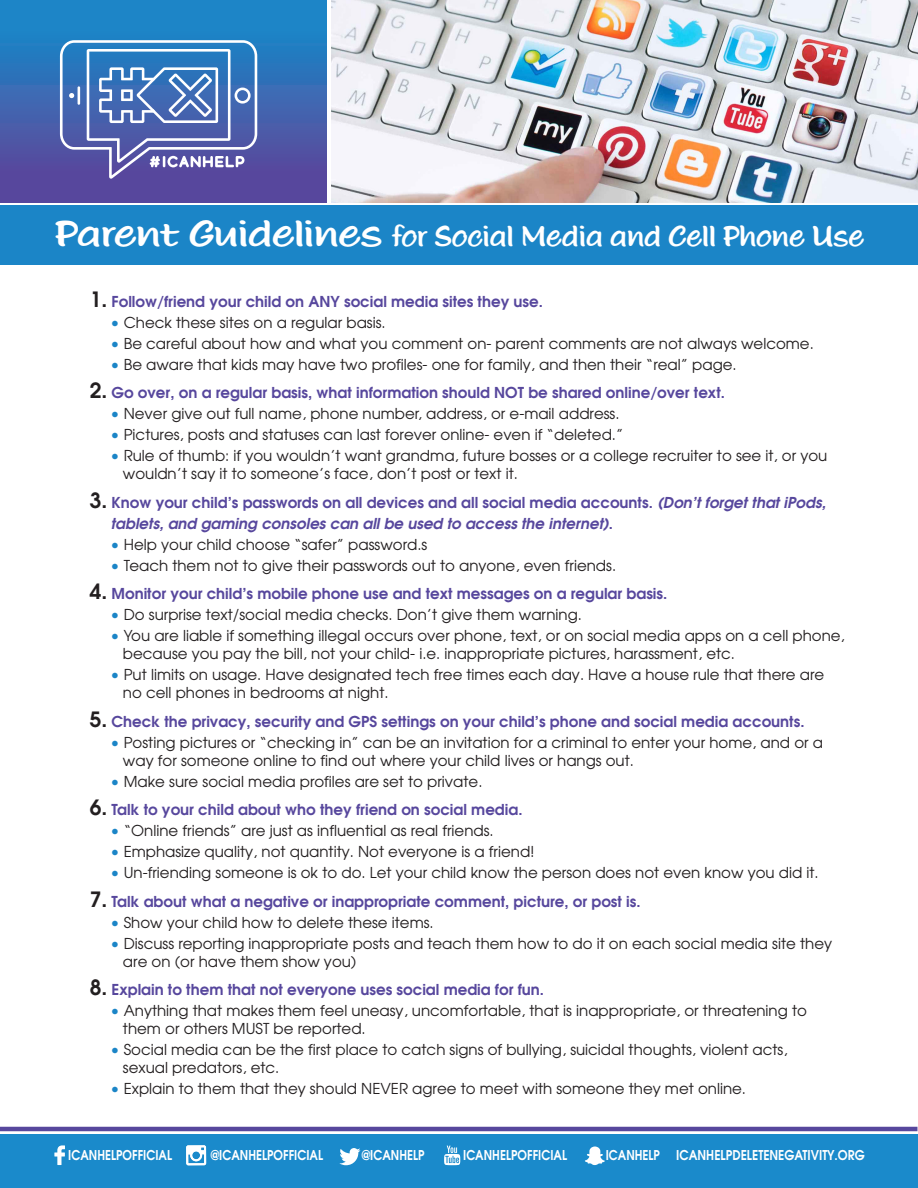
<style>
.page{position:relative;width:918px;height:1188px;background:#fff}
.page>*{position:absolute;margin:0;border:0;box-sizing:border-box;transform-origin:0 0}
.t1{font:28.5px "Morris Freestyle Std";color:#fff;scale:.89 1}
.t2{font:15px/18px "Avant Garde";color:#231f20}
.t3{font:600 15px "Avant Garde";color:#57479d}
.t4{font:italic 600 15px/21px "Avant Garde";color:#57479d}
.t5{font:600 13.5px "Avant Garde";color:#fff;scale:.85 1}
.s1{font-size:36px}
.s2{font-size:21px;color:#231f20}
.s3{color:#1b85c7}
.s4{font-style:normal;font-size:21px;color:#231f20}
.s5{font-style:normal}
</style>
<div class="page">
<div style="left:0;top:1134px;width:918px;height:54px;background:#1a8acb"></div>
<div style="left:0;top:0;width:327px;height:202px;background:linear-gradient(to bottom,#148dcc,#614197)"></div>
<svg style="left:60px;top:40px;width:197px;height:139px;background:#637fbd"></svg>
<div style="left:0;top:206px;width:918px;height:59px;background:#1b85c7"></div>
<svg style="left:54px;top:1145px;width:11px;height:20px"></svg>
<svg style="left:339px;top:1148px;width:22px;height:17px"></svg>
<svg style="left:186px;top:1145px;width:20px;height:20px"></svg>
<svg style="left:444px;top:1146px;width:16px;height:19px"></svg>
<svg style="left:585px;top:1147px;width:20px;height:18px"></svg>
<hr style="left:0;top:1127px;width:917px;height:4px;background:#57479d">
<img style="left:332px;top:0;width:586px;height:202px">
<h1 class="t1" style="left:55px;top:218px;width:911px"><span class="s1">Parent Guidelines</span> for Social Media and Cell Phone Use</h1>
<p class="t3" style="left:90px;top:291px;width:455px"><span class="s2">1.</span> Follow/friend your child on ANY social media sites they use.</p>
<p class="t2" style="left:111px;top:313px;width:277px"><span class="s3">•</span> Check these sites on a regular basis.</p>
<p class="t2" style="left:111px;top:334px;width:705px"><span class="s3">•</span> Be careful about how and what you comment on- parent comments are not always welcome.</p>
<p class="t2" style="left:111px;top:355px;width:628px"><span class="s3">•</span> Be aware that kids may have two profiles- one for family, and then their “real” page.</p>
<p class="t3" style="left:90px;top:383px;width:637px"><span class="s2">2.</span> Go over, on a regular basis, what information should NOT be shared online/over text.</p>
<p class="t2" style="left:111px;top:405px;width:511px"><span class="s3">•</span> Never give out full name, phone number, address, or e-mail address.</p>
<p class="t2" style="left:111px;top:426px;width:514px"><span class="s3">•</span> Pictures, posts and statuses can last forever online- even if “deleted.”</p>
<p class="t2" style="left:123px;top:447px;width:706px;text-indent:-12px"><span class="s3">•</span> Rule of thumb: if you wouldn’t want grandma, future bosses or a college recruiter to see it, or you wouldn’t say it to someone’s face, don’t post or text it.</p>
<p class="t4" style="left:111px;top:491px;width:717px;text-indent:-21px"><span class="s4">3.</span> <span class="s5">Know your child’s passwords on all devices and all social media accounts.</span> (Don’t forget that iPods, tablets, and gaming consoles can all be used to access the internet)<span class="s5">.</span></p>
<p class="t2" style="left:111px;top:535px;width:318px"><span class="s3">•</span> Help your child choose “safer” password.s</p>
<p class="t2" style="left:111px;top:556px;width:507px"><span class="s3">•</span> Teach them not to give their passwords out to anyone, even friends.</p>
<p class="t3" style="left:90px;top:584px;width:579px"><span class="s2">4.</span> Monitor your child’s mobile phone use and text messages on a regular basis.</p>
<p class="t2" style="left:111px;top:606px;width:473px"><span class="s3">•</span> Do surprise text/social media checks. Don’t give them warning.</p>
<p class="t2" style="left:123px;top:627px;width:723px;text-indent:-12px"><span class="s3">•</span> You are liable if something illegal occurs over phone, text, or on social media apps on a cell phone, because you pay the bill, not your child- i.e. inappropriate pictures, harassment, etc.</p>
<p class="t2" style="left:123px;top:666px;width:703px;text-indent:-12px"><span class="s3">•</span> Put limits on usage. Have designated tech free times each day. Have a house rule that there are no cell phones in bedrooms at night.</p>
<p class="t3" style="left:90px;top:711px;width:716px"><span class="s2">5.</span> Check the privacy, security and GPS settings on your child’s phone and social media accounts.</p>
<p class="t2" style="left:123px;top:733px;width:702px;text-indent:-12px"><span class="s3">•</span> Posting pictures or “checking in” can be an invitation for a criminal to enter your home, and or a way for someone online to find out where your child lives or hangs out.</p>
<p class="t2" style="left:111px;top:772px;width:373px"><span class="s3">•</span> Make sure social media profiles are set to private.</p>
<p class="t3" style="left:90px;top:800px;width:434px"><span class="s2">6.</span> Talk to your child about who they friend on social media.</p>
<p class="t2" style="left:111px;top:822px;width:385px"><span class="s3">•</span> “Online friends” are just as influential as real friends.</p>
<p class="t2" style="left:111px;top:843px;width:426px"><span class="s3">•</span> Emphasize quality, not quantity. Not everyone is a friend!</p>
<p class="t2" style="left:111px;top:864px;width:710px"><span class="s3">•</span> Un-friending someone is ok to do. Let your child know the person does not even know you did it.</p>
<p class="t3" style="left:90px;top:891px;width:552px"><span class="s2">7.</span> Talk about what a negative or inappropriate comment, picture, or post is.</p>
<p class="t2" style="left:111px;top:913px;width:325px"><span class="s3">•</span> Show your child how to delete these items.</p>
<p class="t2" style="left:123px;top:934px;width:711px;text-indent:-12px"><span class="s3">•</span> Discuss reporting inappropriate posts and teach them how to do it on each social media site they are on (or have them show you)</p>
<p class="t3" style="left:90px;top:980px;width:456px"><span class="s2">8.</span> Explain to them that not everyone uses social media for fun.</p>
<p class="t2" style="left:123px;top:1002px;width:685px;text-indent:-12px"><span class="s3">•</span> Anything that makes them feel uneasy, uncomfortable, that is inappropriate, or threatening to them or others MUST be reported.</p>
<p class="t2" style="left:123px;top:1041px;width:666px;text-indent:-12px"><span class="s3">•</span> Social media can be the first place to catch signs of bullying, suicidal thoughts, violent acts, sexual predators, etc.</p>
<p class="t2" style="left:111px;top:1080px;width:637px"><span class="s3">•</span> Explain to them that they should NEVER agree to meet with someone they met online.</p>
<p class="t5" style="left:68px;top:1146px;width:124px">ICANHELPOFFICIAL</p>
<p class="t5" style="left:211px;top:1146px;width:134px">@ICANHELPOFFICIAL</p>
<p class="t5" style="left:362px;top:1146px;width:75px">@ICANHELP</p>
<p class="t5" style="left:463px;top:1146px;width:124px">ICANHELPOFFICIAL</p>
<p class="t5" style="left:606px;top:1146px;width:306px">ICANHELP ICANHELPDELETENEGATIVITY.ORG</p>
</div>
